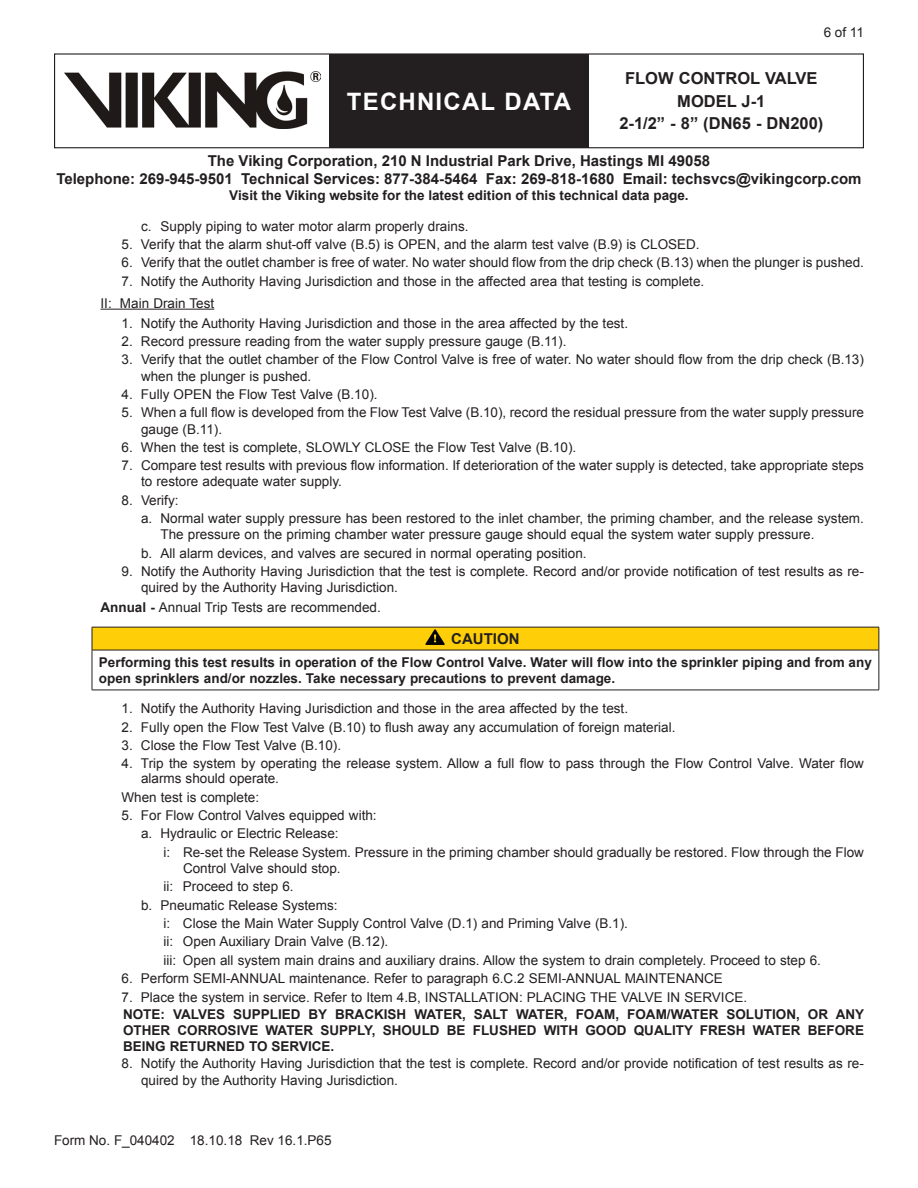
<style>
.page{position:relative;width:918px;height:1188px;background:#fff}
.page>*{position:absolute;margin:0;border:0;box-sizing:border-box;transform-origin:0 0}
.t1{font:700 24px "Arial";letter-spacing:.05em;color:#fff}
.t2{font:700 16.5px/22.8px "Arial";color:#231f20;text-align:center}
.t3{font:700 15px/18px "Arial";color:#231f20;text-align:center}
.Testing{font:13.5px/16.2px "Arial";color:#231f20}
.Note{font:700 13.5px/16.2px "Arial";color:#231f20;text-align:justify}
.Testing_a_b_c{font:13.5px/16.2px "Arial";color:#231f20}
.Testing_i__ii__iii{font:13.5px/16.2px "Arial";color:#231f20}
.Inspection{font:13.5px "Arial";color:#231f20}
.s1{font-weight:700}
</style>
<div class="page">
<div style="left:54px;top:53px;width:810px;height:95px;border:1px solid #231f20"></div>
<div style="left:329px;top:54px;width:259px;height:94px;background:#231f20"></div>
<img style="left:65px;top:72px;width:256px;height:56px">
<hr style="left:100px;top:309px;width:114px;height:1px;background:#231f20">
<div style="left:92px;top:627px;width:787px;height:23px;background:#fece08"></div>
<hr style="left:92px;top:627px;width:787px;height:1px;background:#231f20">
<svg style="left:92px;top:627px;width:1px;height:23px"></svg>
<svg style="left:879px;top:627px;width:1px;height:23px"></svg>
<hr style="left:92px;top:650px;width:787px;height:1px;background:#231f20">
<hr style="left:92px;top:650px;width:1px;height:40px;background:#231f20">
<hr style="left:879px;top:650px;width:1px;height:40px;background:#231f20">
<hr style="left:92px;top:690px;width:787px;height:1px;background:#231f20">
<svg style="left:425px;top:629px;width:20px;height:16px"></svg>
<h1 class="t1" style="left:347px;top:85px;width:226px">TECHNICAL DATA</h1>
<p class="Testing_a_b_c" style="left:824px;top:24px;width:42px">6 of 11</p>
<p class="t2" style="left:619px;top:67px;width:206px">FLOW CONTROL VALVE<br>MODEL J-1<br>2-1/2” - 8” (DN65 - DN200)</p>
<p class="t3" style="left:56px;top:152px;width:807px">The Viking Corporation, 210 N Industrial Park Drive, Hastings MI 49058<br>Telephone: 269-945-9501 Technical Services: 877-384-5464 Fax: 269-818-1680 Email: techsvcs@vikingcorp.com</p>
<p class="Note" style="left:229px;top:188px;width:461px">Visit the Viking website for the latest edition of this technical data page.</p>
<p class="Testing_a_b_c" style="left:141px;top:218px;width:329px">c. Supply piping to water motor alarm properly drains.</p>
<p class="Testing" style="left:122px;top:236px;width:580px">5. Verify that the alarm shut-off valve (B.5) is OPEN, and the alarm test valve (B.9) is CLOSED.</p>
<p class="Testing" style="left:122px;top:255px;width:744px">6. Verify that the outlet chamber is free of water. No water should flow from the drip check (B.13) when the plunger is pushed.</p>
<p class="Testing" style="left:122px;top:273px;width:584px">7. Notify the Authority Having Jurisdiction and those in the affected area that testing is complete.</p>
<p class="Inspection" style="left:100px;top:294px;width:115px">II: Main Drain Test</p>
<p class="Testing" style="left:122px;top:315px;width:508px">1. Notify the Authority Having Jurisdiction and those in the area affected by the test.</p>
<p class="Testing" style="left:122px;top:333px;width:447px">2. Record pressure reading from the water supply pressure gauge (B.11).</p>
<p class="Testing" style="left:141px;top:352px;width:724px;text-indent:-20px">3. Verify that the outlet chamber of the Flow Control Valve is free of water. No water should flow from the drip check (B.13) when the plunger is pushed.</p>
<p class="Testing" style="left:122px;top:386px;width:258px">4. Fully OPEN the Flow Test Valve (B.10).</p>
<p class="Testing" style="left:141px;top:405px;width:725px;text-indent:-20px">5. When a full flow is developed from the Flow Test Valve (B.10), record the residual pressure from the water supply pressure gauge (B.11).</p>
<p class="Testing" style="left:122px;top:439px;width:456px">6. When the test is complete, SLOWLY CLOSE the Flow Test Valve (B.10).</p>
<p class="Testing" style="left:141px;top:458px;width:724px;text-indent:-20px">7. Compare test results with previous flow information. If deterioration of the water supply is detected, take appropriate steps to restore adequate water supply.</p>
<p class="Testing" style="left:122px;top:492px;width:59px">8. Verify:</p>
<p class="Testing_a_b_c" style="left:160px;top:510px;width:705px;text-indent:-20px">a. Normal water supply pressure has been restored to the inlet chamber, the priming chamber, and the release system.<br>The pressure on the priming chamber water pressure gauge should equal the system water supply pressure.</p>
<p class="Testing_a_b_c" style="left:141px;top:545px;width:447px">b. All alarm devices, and valves are secured in normal operating position.</p>
<p class="Testing" style="left:141px;top:563px;width:724px;text-indent:-20px">9. Notify the Authority Having Jurisdiction that the test is complete. Record and/or provide notification of test results as re&shy;quired by the Authority Having Jurisdiction.</p>
<p class="Inspection" style="left:100px;top:599px;width:282px"><span class="s1">Annual -</span> Annual Trip Tests are recommended.</p>
<p class="t3" style="left:451px;top:630px;width:70px">CAUTION</p>
<p class="Note" style="left:99px;top:654px;width:774px">Performing this test results in operation of the Flow Control Valve. Water will flow into the sprinkler piping and from any open sprinklers and/or nozzles. Take necessary precautions to prevent damage.</p>
<p class="Testing" style="left:122px;top:701px;width:508px">1. Notify the Authority Having Jurisdiction and those in the area affected by the test.</p>
<p class="Testing" style="left:122px;top:719px;width:556px">2. Fully open the Flow Test Valve (B.10) to flush away any accumulation of foreign material.</p>
<p class="Testing" style="left:122px;top:737px;width:221px">3. Close the Flow Test Valve (B.10).</p>
<p class="Testing" style="left:141px;top:756px;width:725px;line-height:15px;text-indent:-20px">4. Trip the system by operating the release system. Allow a full flow to pass through the Flow Control Valve. Water flow alarms should operate.</p>
<p class="Testing" style="left:122px;top:789px;width:139px">When test is complete:</p>
<p class="Testing" style="left:122px;top:807px;width:257px">5. For Flow Control Valves equipped with:</p>
<p class="Testing_a_b_c" style="left:141px;top:826px;width:199px">a. Hydraulic or Electric Release:</p>
<p class="Testing_i__ii__iii" style="left:183px;top:844px;width:683px;text-indent:-20px">i: Re-set the Release System. Pressure in the priming chamber should gradually be restored. Flow through the Flow<br>Control Valve should stop.</p>
<p class="Testing_i__ii__iii" style="left:164px;top:879px;width:132px">ii: Proceed to step 6.</p>
<p class="Testing_a_b_c" style="left:141px;top:897px;width:198px">b. Pneumatic Release Systems:</p>
<p class="Testing_i__ii__iii" style="left:164px;top:915px;width:466px">i: Close the Main Water Supply Control Valve (D.1) and Priming Valve (B.1).</p>
<p class="Testing_i__ii__iii" style="left:164px;top:934px;width:226px">ii: Open Auxiliary Drain Valve (B.12).</p>
<p class="Testing_i__ii__iii" style="left:164px;top:952px;width:659px">iii: Open all system main drains and auxiliary drains. Allow the system to drain completely. Proceed to step 6.</p>
<p class="Testing" style="left:122px;top:970px;width:603px">6. Perform SEMI-ANNUAL maintenance. Refer to paragraph 6.C.2 SEMI-ANNUAL MAINTENANCE</p>
<p class="Testing" style="left:122px;top:989px;width:627px">7. Place the system in service. Refer to Item 4.B, INSTALLATION: PLACING THE VALVE IN SERVICE.</p>
<p class="Note" style="left:123px;top:1006px;width:743px">NOTE: VALVES SUPPLIED BY BRACKISH WATER, SALT WATER, FOAM, FOAM/WATER SOLUTION, OR ANY OTHER CORROSIVE WATER SUPPLY, SHOULD BE FLUSHED WITH GOOD QUALITY FRESH WATER BEFORE BEING RETURNED TO SERVICE.</p>
<p class="Testing" style="left:141px;top:1056px;width:724px;text-indent:-20px">8. Notify the Authority Having Jurisdiction that the test is complete. Record and/or provide notification of test results as re&shy;quired by the Authority Having Jurisdiction.</p>
<p class="Testing_a_b_c" style="left:54px;top:1132px;width:279px">Form No. F_040402 18.10.18 Rev 16.1.P65</p>
</div>
